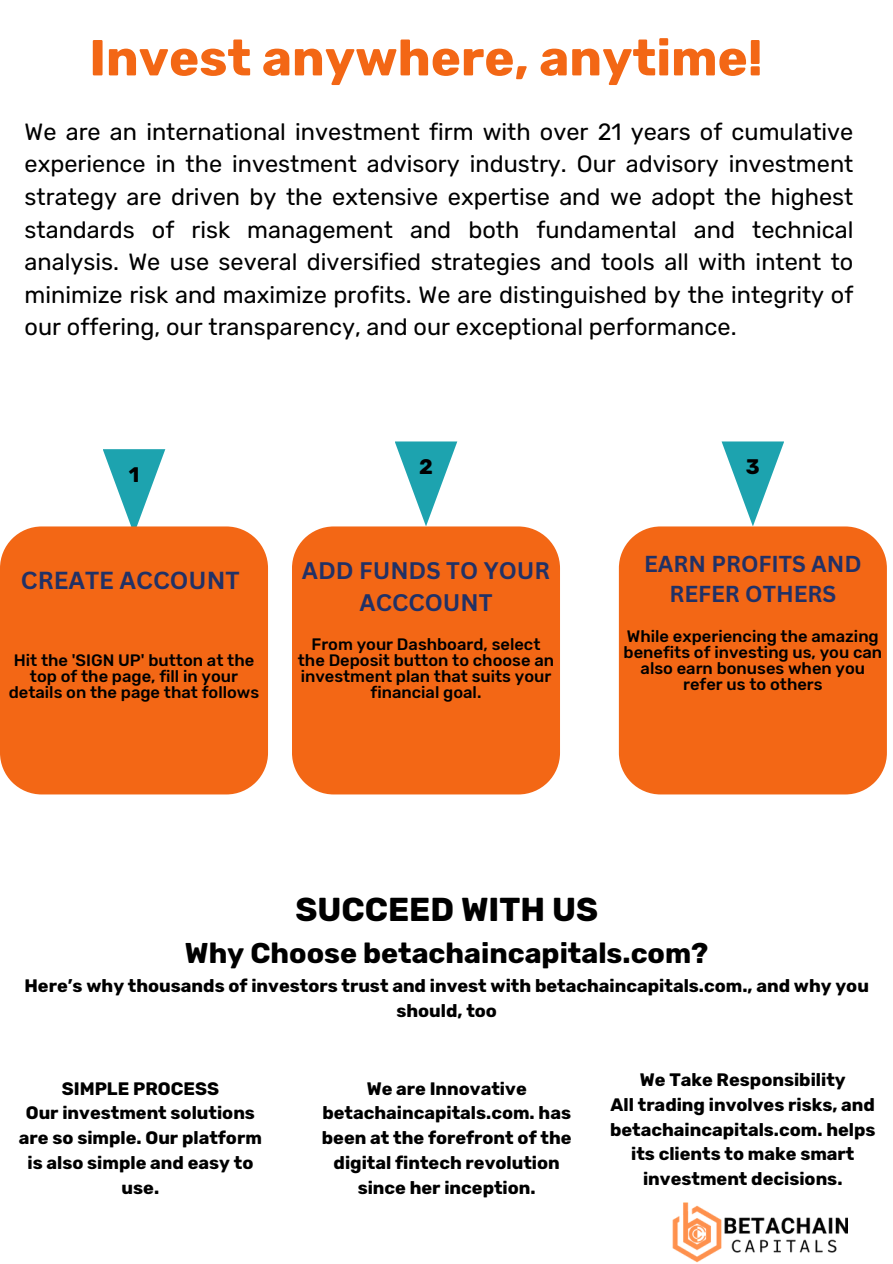
<style>
.page{position:relative;width:893px;height:1264px;background:#fff}
.page>*{position:absolute;margin:0;border:0;box-sizing:border-box;transform-origin:0 0}
.t1{font:700 50.55px "Rubik";color:#f36715}
.t2{font:700 33px "Rubik";color:#000}
.t3{font:700 28.5px "Rubik";color:#000}
.t4{font:700 24px "Canva Sans";color:#213166}
.t5{font:23.55px/32.5px "Rubik";color:#000;text-align:justify}
.t6{font:700 23.4px/31.8px "Canva Sans";color:#213166;text-align:center}
.t7{font:700 22.5px/30.3px "Canva Sans";color:#213166;text-align:center}
.t8{font:700 21px "Rubik";color:#000}
.t9{font:700 18px/24.8px "Rubik";color:#000;text-align:center}
.t10{font:500 16.5px/15.8px "Rubik";color:#000;text-align:center}
</style>
<div class="page">
<svg style="left:103px;top:449px;width:62px;height:77px"></svg>
<svg style="left:395px;top:441px;width:62px;height:85px"></svg>
<svg style="left:721px;top:441px;width:63px;height:85px"></svg>
<div style="left:0;top:526px;width:268px;height:268px;background:#f36715"></div>
<div style="left:292px;top:526px;width:268px;height:268px;background:#f36715"></div>
<div style="left:618px;top:526px;width:268px;height:268px;background:#f36715"></div>
<img style="left:672px;top:1202px;width:175px;height:61px">
<p class="t1" style="left:89px;top:28px;width:674px">Invest anywhere, anytime!</p>
<h2 class="t5" style="left:25px;top:115px;width:830px">We are an international investment firm with over 21 years of cumulative experience in the investment advisory industry. Our advisory investment strategy are driven by the extensive expertise and we adopt the highest standards of risk management and both fundamental and technical analysis. We use several diversified strategies and tools all with intent to minimize risk and maximize profits. We are distinguished by the integrity of our offering, our transparency, and our exceptional performance.</h2>
<h1 class="t8" style="left:129px;top:462px;width:12px">1</h1>
<p class="t4" style="left:21px;top:563px;width:220px">CREATE ACCOUNT</p>
<p class="t10" style="left:9px;top:652px;width:252px">Hit the 'SIGN UP' button at the top of the page, fill in your details on the page that follows</p>
<h3 class="t8" style="left:419px;top:454px;width:15px">2</h3>
<p class="t8" style="left:745px;top:454px;width:15px">3</p>
<p class="t6" style="left:302px;top:554px;width:249px">ADD FUNDS TO YOUR<br>ACCCOUNT</p>
<h2 class="t10" style="left:298px;top:636px;width:258px">From your Dashboard, select the Deposit button to choose an investment plan that suits your financial goal.</h2>
<h2 class="t7" style="left:644px;top:547px;width:219px">EARN PROFITS AND<br>REFER OTHERS</h2>
<p class="t10" style="left:623px;top:629px;width:260px">While experiencing the amazing benefits of investing us, you can also earn bonuses when you refer us to others</p>
<p class="t2" style="left:295px;top:890px;width:304px">SUCCEED WITH US</p>
<p class="t3" style="left:185px;top:936px;width:525px">Why Choose betachaincapitals.com?</p>
<p class="t9" style="left:24px;top:973px;width:845px">Here’s why thousands of investors trust and invest with betachaincapitals.com., and why you should, too</p>
<p class="t9" style="left:62px;top:1076px;width:159px">SIMPLE PROCESS</p>
<p class="t9" style="left:19px;top:1100px;width:244px">Our investment solutions are so simple. Our platform is also simple and easy to use.</p>
<p class="t9" style="left:366px;top:1076px;width:161px">We are Innovative</p>
<p class="t9" style="left:322px;top:1100px;width:251px">betachaincapitals.com. has been at the forefront of the digital fintech revolution since her inception.</p>
<p class="t9" style="left:639px;top:1067px;width:207px">We Take Responsibility</p>
<p class="t9" style="left:610px;top:1092px;width:267px">All trading involves risks, and betachaincapitals.com. helps its clients to make smart investment decisions.</p>
</div>
